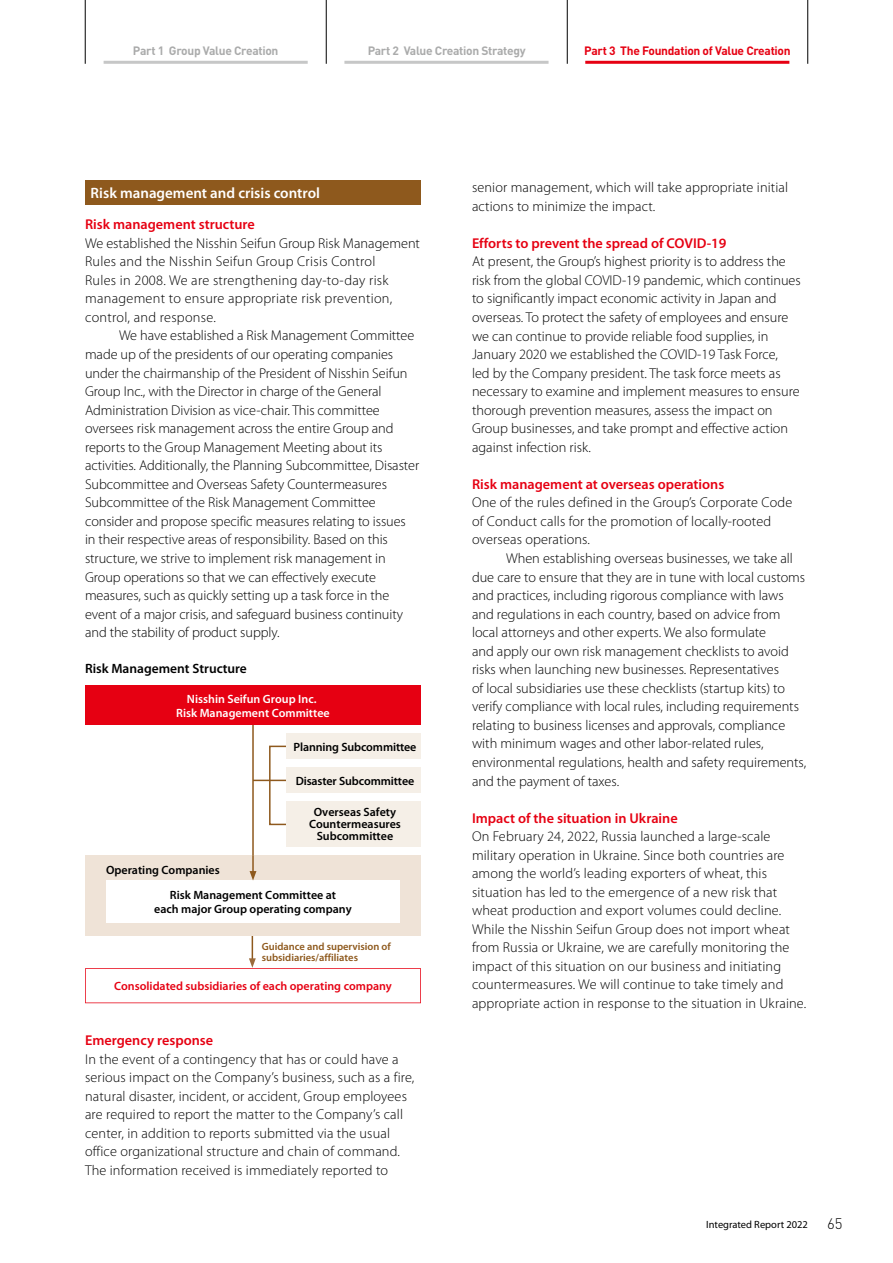
<style>
.page{position:relative;width:893px;height:1263px;background:#fff}
.page>*{position:absolute;margin:0;border:0;box-sizing:border-box;transform-origin:0 0}
.t1{font:600 15px "Myriad Pro";color:#fff}
.t2{font:300 15px "DIN";color:#000}
.t3{font:300 14.25px/18.6px "Myriad Pro";color:#000}
.t4{font:300 14.25px/18.6px "Myriad Pro";letter-spacing:.02em;color:#000}
.t5{font:600 14.25px "Myriad Pro";color:#e60012}
.t6{font:600 13.5px "Myriad Pro";color:#000}
.t7{font:600 12px/12px "Myriad Pro";color:#000;text-align:center}
.t8{font:700 12px "DIN";letter-spacing:-.025em;color:#aaabab}
.t9{font:600 12px "Myriad Pro";color:#e60012}
.t10{font:600 12px/13.5px "Myriad Pro";color:#fff;text-align:center}
.t11{font:700 12px "DIN";letter-spacing:-.025em;color:#e60012}
.t12{font:600 10.5px/10.5px "Myriad Pro";color:#8e591d}
.t13{font:10.5px "Myriad Pro";color:#000}
</style>
<div class="page">
<hr style="left:252px;top:934px;width:1px;height:30px;background:#8e591d">
<div style="left:85px;top:855px;width:336px;height:81px;background:#efe3d7"></div>
<svg style="left:85px;top:958px;width:336px;height:45px"></svg>
<div style="left:106px;top:881px;width:294px;height:42px;background:#fff"></div>
<hr style="left:252px;top:855px;width:2px;height:21px;background:#8e591d">
<div style="left:269px;top:746px;width:27px;height:79px;border:2px solid #8e591d"></div>
<hr style="left:253px;top:780px;width:42px;height:1px;background:#8e591d">
<hr style="left:252px;top:724px;width:2px;height:131px;background:#8e591d">
<div style="left:85px;top:685px;width:336px;height:40px;background:#e60012"></div>
<svg style="left:250px;top:871px;width:6px;height:9px"></svg>
<div style="left:286px;top:734px;width:135px;height:25px;background:#f5efe7"></div>
<div style="left:286px;top:768px;width:135px;height:25px;background:#f5efe7"></div>
<div style="left:286px;top:802px;width:135px;height:45px;background:#f5efe7"></div>
<div style="left:85px;top:180px;width:336px;height:25px;background:#8e591d"></div>
<hr style="left:807px;top:0;width:1px;height:64px;background:#000">
<hr style="left:567px;top:0;width:1px;height:64px;background:#000">
<hr style="left:326px;top:0;width:1px;height:64px;background:#000">
<hr style="left:85px;top:0;width:1px;height:64px;background:#000">
<hr style="left:104px;top:61px;width:204px;height:3px;background:#c6c7c7">
<hr style="left:585px;top:61px;width:204px;height:3px;background:#e60012">
<hr style="left:344px;top:61px;width:205px;height:3px;background:#c6c7c7">
<p class="t8" style="left:133px;top:43px;width:147px">Part 1 Group Value Creation</p>
<p class="t8" style="left:368px;top:43px;width:160px">Part 2 Value Creation Strategy</p>
<p class="t11" style="left:584px;top:43px;width:208px">Part 3 The Foundation of Value Creation</p>
<p class="t1" style="left:91px;top:183px;width:78px">Compliance</p>
<p class="t1" style="left:91px;top:183px;width:231px">Risk management and crisis control</p>
<p class="t5" style="left:85px;top:215px;width:171px">Risk management structure</p>
<p class="t4" style="left:85px;top:234px;width:336px">We established the Nisshin Seifun Group Risk Management Rules and the Nisshin Seifun Group Crisis Control<br>Rules in 2008. We are strengthening day-to-day risk management to ensure appropriate risk prevention, control, and response.</p>
<p class="t3" style="left:85px;top:327px;width:336px;text-indent:34px">We have established a Risk Management Committee made up of the presidents of our operating companies under the chairmanship of the President of Nisshin Seifun Group Inc., with the Director in charge of the General Administration Division as vice-chair. This committee oversees risk management across the entire Group and reports to the Group Management Meeting about its activities. Additionally, the Planning Subcommittee, Disaster Subcommittee and Overseas Safety Countermeasures Subcommittee of the Risk Management Committee consider and propose specific measures relating to issues in their respective areas of responsibility. Based on this structure, we strive to implement risk management in Group operations so that we can effectively execute measures, such as quickly setting up a task force in the event of a major crisis, and safeguard business continuity and the stability of product supply.</p>
<p class="t6" style="left:85px;top:659px;width:163px">Risk Management Structure</p>
<p class="t10" style="left:176px;top:692px;width:155px">Nisshin Seifun Group Inc.<br>Risk Management Committee</p>
<p class="t7" style="left:293px;top:741px;width:124px">Planning Subcommittee</p>
<p class="t7" style="left:296px;top:775px;width:120px">Disaster Subcommittee</p>
<p class="t7" style="left:309px;top:806px;width:93px">Overseas Safety<br>Countermeasures<br>Subcommittee</p>
<p class="t7" style="left:106px;top:864px;width:115px">Operating Companies</p>
<p class="t7" style="left:154px;top:888px;width:199px;line-height:13.5px">Risk Management Committee at<br>each major Group operating company</p>
<p class="t12" style="left:262px;top:941px;width:131px">Guidance and supervision of subsidiaries/affiliates</p>
<p class="t9" style="left:114px;top:979px;width:279px">Consolidated subsidiaries of each operating company</p>
<p class="t5" style="left:85px;top:1031px;width:130px">Emergency response</p>
<p class="t3" style="left:85px;top:1050px;width:331px">In the event of a contingency that has or could have a serious impact on the Company’s business, such as a fire, natural disaster, incident, or accident, Group employees are required to report the matter to the Company’s call center, in addition to reports submitted via the usual office organizational structure and chain of command.<br>The information received is immediately reported to</p>
<p class="t3" style="left:472px;top:178px;width:318px">senior management, which will take appropriate initial actions to minimize the impact.</p>
<p class="t5" style="left:472px;top:234px;width:256px">Efforts to prevent the spread of COVID-19</p>
<p class="t3" style="left:472px;top:252px;width:330px">At present, the Group’s highest priority is to address the risk from the global COVID-19 pandemic, which continues to significantly impact economic activity in Japan and overseas. To protect the safety of employees and ensure we can continue to provide reliable food supplies, in January 2020 we established the COVID-19 Task Force,<br>led by the Company president. The task force meets as necessary to examine and implement measures to ensure thorough prevention measures, assess the impact on Group businesses, and take prompt and effective action against infection risk.</p>
<p class="t5" style="left:472px;top:475px;width:254px">Risk management at overseas operations</p>
<p class="t3" style="left:472px;top:494px;width:322px">One of the rules defined in the Group’s Corporate Code of Conduct calls for the promotion of locally-rooted overseas operations.</p>
<p class="t3" style="left:472px;top:549px;width:336px;text-indent:34px">When establishing overseas businesses, we take all due care to ensure that they are in tune with local customs and practices, including rigorous compliance with laws and regulations in each country, based on advice from local attorneys and other experts. We also formulate<br>and apply our own risk management checklists to avoid risks when launching new businesses. Representatives<br>of local subsidiaries use these checklists (startup kits) to verify compliance with local rules, including requirements relating to business licenses and approvals, compliance with minimum wages and other labor-related rules, environmental regulations, health and safety requirements, and the payment of taxes.</p>
<p class="t5" style="left:472px;top:809px;width:207px">Impact of the situation in Ukraine</p>
<p class="t3" style="left:472px;top:827px;width:336px">On February 24, 2022, Russia launched a large-scale military operation in Ukraine. Since both countries are among the world’s leading exporters of wheat, this situation has led to the emergence of a new risk that wheat production and export volumes could decline.<br>While the Nisshin Seifun Group does not import wheat from Russia or Ukraine, we are carefully monitoring the impact of this situation on our business and initiating countermeasures. We will continue to take timely and appropriate action in response to the situation in Ukraine.</p>
<p class="t13" style="left:706px;top:1218px;width:103px">Integrated Report 2022</p>
<p class="t2" style="left:827px;top:1214px;width:17px">65</p>
</div>
